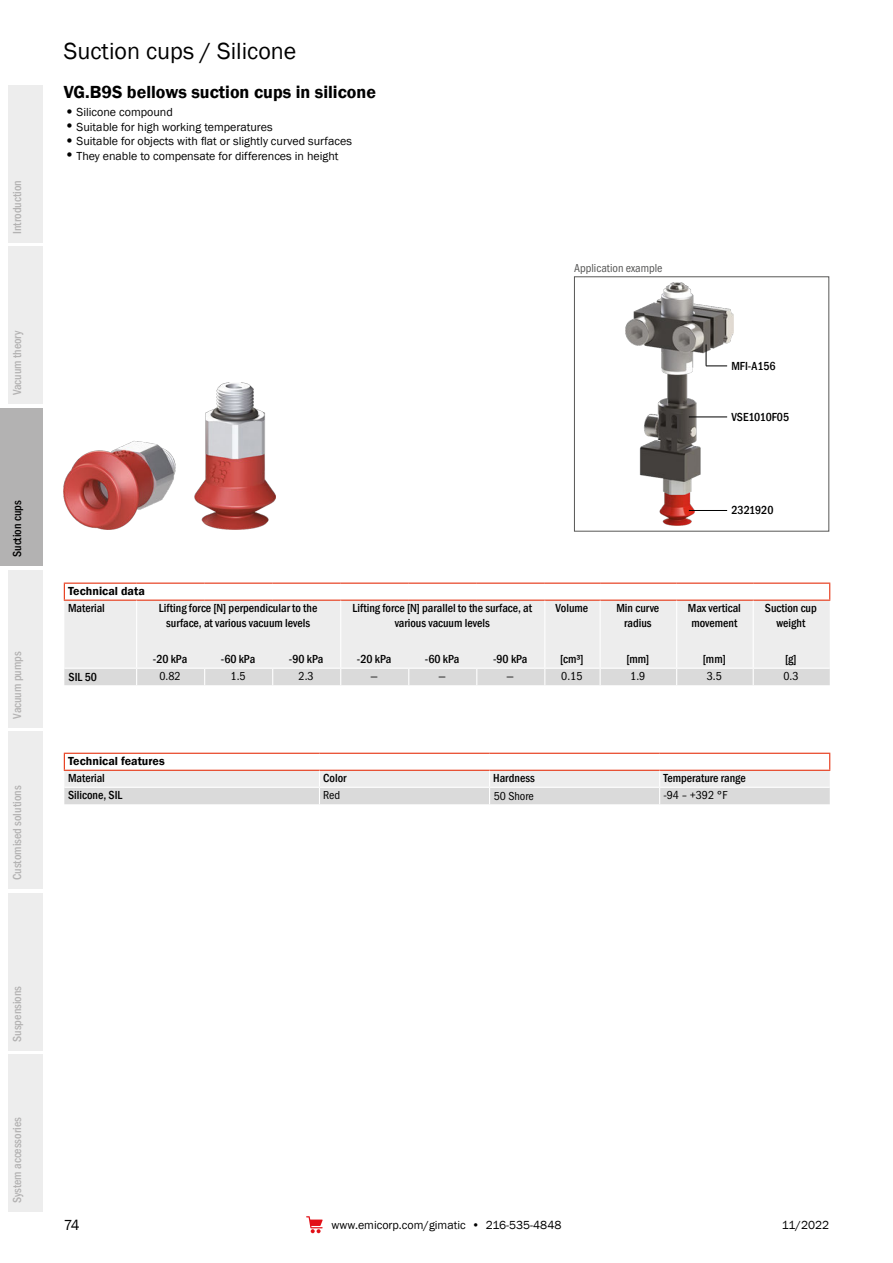
<style>
.page{position:relative;width:893px;height:1263px;background:#fff}
.page>*{position:absolute;margin:0;border:0;box-sizing:border-box;transform-origin:0 0}
.t1{font:24px "Franklin Gothic";color:#000}
.t2{font:600 18px "Franklin Gothic";color:#000}
.t3{font:15px "Franklin Gothic";color:#000}
.t4{font:500 condensed 12px/14.4px "Franklin Gothic";color:#000;text-align:center}
.t5{font:12px "Franklin Gothic";color:#000}
.t6{font:500 condensed 12px "Franklin Gothic";color:#b3b2b2}
.t7{font:12px "Franklin Gothic URW Cond";color:#000}
.t8{font:600 12px "Franklin Gothic";color:#000}
.t9{font:12px "Franklin Gothic URW Cond";color:#575756}
.s1{font-family:"ITC Franklin Gothic Std";font-weight:500;font-size:19.5px}
</style>
<div class="page">
<svg style="left:306px;top:1216px;width:17px;height:17px"></svg>
<div style="left:0;top:408px;width:43px;height:158px;background:#b3b2b2"></div>
<div style="left:9px;top:247px;width:34px;height:157px;background:#ededed"></div>
<div style="left:9px;top:85px;width:34px;height:157px;background:#ededed"></div>
<div style="left:9px;top:570px;width:34px;height:157px;background:#ededed"></div>
<div style="left:9px;top:731px;width:34px;height:158px;background:#ededed"></div>
<div style="left:9px;top:893px;width:34px;height:157px;background:#ededed"></div>
<div style="left:9px;top:1054px;width:34px;height:158px;background:#ededed"></div>
<div style="left:64px;top:601px;width:766px;height:67px;background:#ededed"></div>
<hr style="left:64px;top:583px;width:73px;height:1px;background:#e63312">
<hr style="left:137px;top:583px;width:68px;height:1px;background:#e63312">
<hr style="left:205px;top:583px;width:68px;height:1px;background:#e63312">
<hr style="left:273px;top:583px;width:68px;height:1px;background:#e63312">
<hr style="left:341px;top:583px;width:68px;height:1px;background:#e63312">
<hr style="left:409px;top:583px;width:68px;height:1px;background:#e63312">
<hr style="left:477px;top:583px;width:68px;height:1px;background:#e63312">
<hr style="left:545px;top:583px;width:55px;height:1px;background:#e63312">
<hr style="left:600px;top:583px;width:77px;height:1px;background:#e63312">
<hr style="left:677px;top:583px;width:76px;height:1px;background:#e63312">
<hr style="left:753px;top:583px;width:77px;height:1px;background:#e63312">
<hr style="left:64px;top:600px;width:73px;height:1px;background:#e63312">
<hr style="left:137px;top:600px;width:68px;height:1px;background:#e63312">
<hr style="left:205px;top:600px;width:68px;height:1px;background:#e63312">
<hr style="left:273px;top:600px;width:68px;height:1px;background:#e63312">
<hr style="left:341px;top:600px;width:68px;height:1px;background:#e63312">
<hr style="left:409px;top:600px;width:68px;height:1px;background:#e63312">
<hr style="left:477px;top:600px;width:68px;height:1px;background:#e63312">
<hr style="left:545px;top:600px;width:55px;height:1px;background:#e63312">
<hr style="left:600px;top:600px;width:77px;height:1px;background:#e63312">
<hr style="left:677px;top:600px;width:76px;height:1px;background:#e63312">
<hr style="left:753px;top:600px;width:77px;height:1px;background:#e63312">
<hr style="left:136px;top:601px;width:1px;height:67px;background:#fff">
<hr style="left:340px;top:601px;width:1px;height:67px;background:#fff">
<hr style="left:544px;top:601px;width:1px;height:67px;background:#fff">
<hr style="left:600px;top:601px;width:1px;height:67px;background:#fff">
<hr style="left:676px;top:601px;width:1px;height:67px;background:#fff">
<hr style="left:753px;top:601px;width:1px;height:67px;background:#fff">
<svg style="left:64px;top:668px;width:766px;height:17px;background:#dcdcdc"></svg>
<svg style="left:829px;top:584px;width:1px;height:16px"></svg>
<svg style="left:64px;top:584px;width:1px;height:16px"></svg>
<hr style="left:64px;top:753px;width:255px;height:1px;background:#e63312">
<hr style="left:319px;top:753px;width:171px;height:1px;background:#e63312">
<hr style="left:490px;top:753px;width:170px;height:1px;background:#e63312">
<hr style="left:660px;top:753px;width:170px;height:1px;background:#e63312">
<svg style="left:64px;top:754px;width:766px;height:50px"></svg>
<img style="left:64px;top:383px;width:211px;height:147px">
<img style="left:625px;top:283px;width:109px;height:243px">
<div style="left:574px;top:276px;width:255px;height:255px;border:1px solid #575756"></div>
<svg style="left:706px;top:344px;width:21px;height:23px"></svg>
<hr style="left:689px;top:417px;width:38px;height:1px;background:#000">
<hr style="left:689px;top:510px;width:38px;height:1px;background:#000">
<p class="t6" style="left:9px;top:234px;width:55px;rotate:-90deg">Introduction</p>
<p class="t6" style="left:9px;top:395px;width:67px;rotate:-90deg">Vacuum theory</p>
<p class="t4" style="left:10px;top:557px;width:58px;rotate:-90deg">Suction cups</p>
<p class="t6" style="left:9px;top:719px;width:69px;rotate:-90deg">Vacuum pumps</p>
<p class="t6" style="left:9px;top:880px;width:96px;rotate:-90deg">Customised solutions</p>
<h1 class="t1" style="left:64px;top:36px;width:234px">Suction cups / Silicone</h1>
<h2 class="t2" style="left:64px;top:81px;width:314px">VG.B9S bellows suction cups in silicone</h2>
<p class="t5" style="left:64px;top:105px;width:111px"><span class="s1">•</span>Silicone compound</p>
<p class="t5" style="left:64px;top:119px;width:210px"><span class="s1">•</span>Suitable for high working temperatures</p>
<p class="t5" style="left:64px;top:134px;width:290px"><span class="s1">•</span>Suitable for objects with flat or slightly curved surfaces</p>
<p class="t5" style="left:64px;top:148px;width:276px"><span class="s1">•</span>They enable to compensate for differences in height</p>
<p class="t9" style="left:574px;top:259px;width:90px">Application example</p>
<p class="t4" style="left:731px;top:359px;width:46px">MFI-A156</p>
<p class="t4" style="left:731px;top:410px;width:59px">VSE1010F05</p>
<p class="t4" style="left:731px;top:503px;width:44px">2321920</p>
<p class="t8" style="left:68px;top:584px;width:78px">Technical data</p>
<p class="t4" style="left:68px;top:601px;width:38px">Material</p>
<p class="t4" style="left:159px;top:601px;width:160px">Lifting force [N] perpendicular to the surface, at various vacuum levels</p>
<p class="t4" style="left:352px;top:601px;width:181px">Lifting force [N] parallel to the surface, at various vacuum levels</p>
<p class="t4" style="left:556px;top:601px;width:34px">Volume</p>
<p class="t4" style="left:616px;top:601px;width:44px">Min curve radius</p>
<p class="t4" style="left:688px;top:601px;width:55px;text-align:left">Max vertical movement</p>
<p class="t4" style="left:765px;top:601px;width:53px">Suction cup weight</p>
<p class="t4" style="left:69px;top:670px;width:30px">SIL 50</p>
<p class="t4" style="left:153px;top:652px;width:36px">-20 kPa</p>
<p class="t4" style="left:221px;top:652px;width:36px">-60 kPa</p>
<p class="t4" style="left:289px;top:652px;width:36px">-90 kPa</p>
<p class="t4" style="left:357px;top:652px;width:36px">-20 kPa</p>
<p class="t4" style="left:425px;top:652px;width:36px">-60 kPa</p>
<p class="t4" style="left:493px;top:652px;width:36px">-90 kPa</p>
<p class="t4" style="left:560px;top:652px;width:25px">[cm³]</p>
<p class="t4" style="left:626px;top:652px;width:24px">[mm]</p>
<p class="t4" style="left:703px;top:652px;width:24px">[mm]</p>
<p class="t4" style="left:785px;top:652px;width:13px">[g]</p>
<p class="t7" style="left:159px;top:667px;width:23px">0.82</p>
<p class="t7" style="left:231px;top:667px;width:17px">1.5</p>
<p class="t7" style="left:299px;top:667px;width:17px">2.3</p>
<p class="t7" style="left:370px;top:667px;width:9px">—</p>
<p class="t7" style="left:439px;top:667px;width:9px">—</p>
<p class="t7" style="left:507px;top:667px;width:9px">—</p>
<p class="t7" style="left:561px;top:667px;width:23px">0.15</p>
<p class="t7" style="left:630px;top:667px;width:17px">1.9</p>
<p class="t7" style="left:707px;top:667px;width:17px">3.5</p>
<p class="t7" style="left:783px;top:667px;width:17px">0.3</p>
<p class="t8" style="left:68px;top:754px;width:98px">Technical features</p>
<p class="t4" style="left:68px;top:771px;width:38px">Material</p>
<p class="t4" style="left:323px;top:771px;width:25px">Color</p>
<p class="t4" style="left:493px;top:771px;width:43px">Hardness</p>
<p class="t4" style="left:663px;top:771px;width:84px">Temperature range</p>
<p class="t4" style="left:68px;top:788px;width:56px">Silicone, SIL</p>
<p class="t7" style="left:323px;top:787px;width:19px">Red</p>
<p class="t7" style="left:663px;top:787px;width:66px">-94 – +392 °F</p>
<p class="t7" style="left:494px;top:787px;width:42px">50 Shore</p>
<p class="t6" style="left:9px;top:1042px;width:58px;rotate:-90deg">Suspensions</p>
<p class="t6" style="left:9px;top:1203px;width:88px;rotate:-90deg">System accessories</p>
<p class="t3" style="left:64px;top:1216px;width:17px">74</p>
<p class="t5" style="left:332px;top:1217px;width:231px">www.emicorp.com/gimatic • 216-535-4848</p>
<p class="t5" style="left:782px;top:1217px;width:49px">11/2022</p>
</div>
